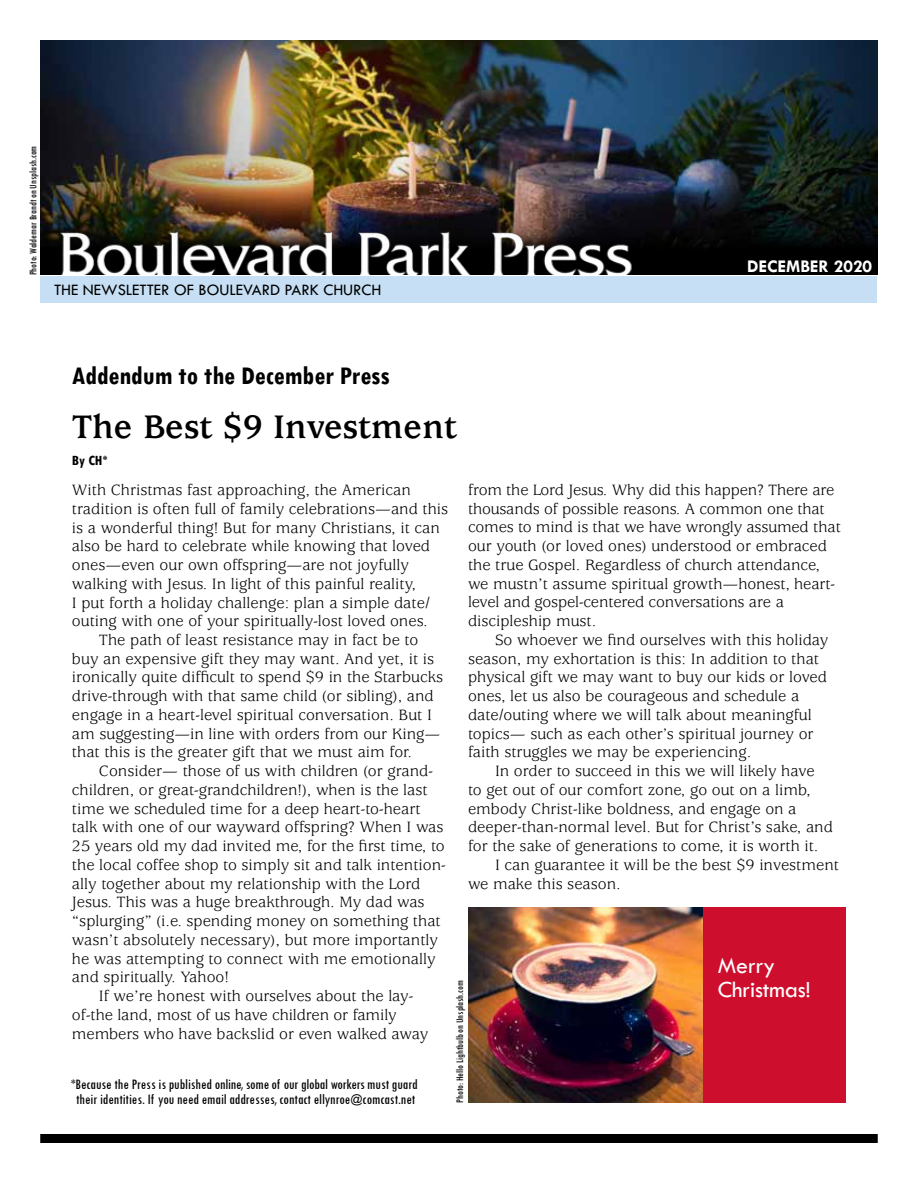
<style>
.page{position:relative;width:918px;height:1188px;background:#fff}
.page>*{position:absolute;margin:0;border:0;box-sizing:border-box;transform-origin:0 0}
.t1{font:700 36px "Usherwood Std";color:#000}
.t2{font:700 condensed 27px "Tw Cen";color:#000}
.t3{font:24px/24px "Tw Cen";letter-spacing:-.01em;color:#fff}
.t4{font:700 18px "Tw Cen";color:#fff}
.t5{font:16.5px/18.8px "Usherwood Std";color:#000}
.t6{font:16.5px "Tw Cen";color:#000}
.t7{font:condensed 15px/15px "Tw Cen";color:#000;text-align:center}
.t8{font:700 condensed 15px "Tw Cen";color:#000}
.t9{font:condensed 10.5px "Tw Cen";color:#000}
.s1{font-size:12px}
</style>
<div class="page">
<img style="left:40px;top:40px;width:838px;height:80px">
<img style="left:40px;top:120px;width:838px;height:155px">
<div style="left:40px;top:1134px;width:838px;height:9px;background:#000"></div>
<div style="left:40px;top:276px;width:838px;height:27px;background:#c7dff4"></div>
<img style="left:468px;top:907px;width:235px;height:196px">
<div style="left:703px;top:907px;width:143px;height:196px;background:#ce0e2d"></div>
<p class="t9" style="left:28px;top:275px;width:131px;rotate:-90deg">Photo: Waldemar Brandt on Unsplash.com</p>
<p class="t6" style="left:54px;top:281px;width:329px">THE NEWSLETTER OF BOULEVARD PARK CHURCH</p>
<p class="t4" style="left:747px;top:256px;width:127px">DECEMBER 2020</p>
<h2 class="t2" style="left:72px;top:362px;width:319px">Addendum to the December Press</h2>
<h1 class="t1" style="left:72px;top:407px;width:386px">The Best $9 Investment</h1>
<p class="t8" style="left:72px;top:453px;width:37px">By CH*</p>
<p class="t5" style="left:72px;top:481px;width:340px">With Christmas fast approaching, the American</p>
<p class="t5" style="left:72px;top:500px;width:378px">tradition is often full of family celebrations—and this</p>
<p class="t5" style="left:72px;top:519px;width:369px">is a wonderful thing! But for many Christians, it can</p>
<p class="t5" style="left:72px;top:537px;width:360px">also be hard to celebrate while knowing that loved</p>
<p class="t5" style="left:72px;top:556px;width:339px">ones—even our own offspring—are not joyfully</p>
<p class="t5" style="left:72px;top:575px;width:346px">walking with Jesus. In light of this painful reality,</p>
<p class="t5" style="left:72px;top:594px;width:359px">I put forth a holiday challenge: plan a simple date/</p>
<p class="t5" style="left:72px;top:612px;width:357px">outing with one of your spiritually-lost loved ones.</p>
<p class="t5" style="left:99px;top:631px;width:321px">The path of least resistance may in fact be to</p>
<p class="t5" style="left:72px;top:650px;width:364px">buy an expensive gift they may want. And yet, it is</p>
<p class="t5" style="left:72px;top:669px;width:373px">ironically quite difficult to spend $9 in the Starbucks</p>
<p class="t5" style="left:72px;top:687px;width:363px">drive-through with that same child (or sibling), and</p>
<p class="t5" style="left:72px;top:706px;width:361px">engage in a heart-level spiritual conversation. But I</p>
<p class="t5" style="left:72px;top:725px;width:370px">am suggesting—in line with orders from our King—</p>
<p class="t5" style="left:72px;top:744px;width:342px">that this is the greater gift that we must aim for.</p>
<p class="t5" style="left:99px;top:762px;width:335px">Consider— those of us with children (or grand-</p>
<p class="t5" style="left:72px;top:781px;width:357px">children, or great-grandchildren!), when is the last</p>
<p class="t5" style="left:72px;top:800px;width:350px">time we scheduled time for a deep heart-to-heart</p>
<p class="t5" style="left:72px;top:819px;width:373px">talk with one of our wayward offspring? When I was</p>
<p class="t5" style="left:72px;top:837px;width:374px">25 years old my dad invited me, for the first time, to</p>
<p class="t5" style="left:72px;top:856px;width:375px">the local coffee shop to simply sit and talk intention-</p>
<p class="t5" style="left:72px;top:875px;width:350px">ally together about my relationship with the Lord</p>
<p class="t5" style="left:72px;top:894px;width:354px">Jesus. This was a huge breakthrough. My dad was</p>
<p class="t5" style="left:72px;top:912px;width:370px">“splurging” (i.e. spending money on something that</p>
<p class="t5" style="left:72px;top:931px;width:368px">wasn’t absolutely necessary), but more importantly</p>
<p class="t5" style="left:72px;top:950px;width:365px">he was attempting to connect with me emotionally</p>
<p class="t5" style="left:72px;top:968px;width:158px">and spiritually. Yahoo!</p>
<p class="t5" style="left:99px;top:987px;width:316px">If we’re honest with ourselves about the lay-</p>
<p class="t5" style="left:72px;top:1006px;width:326px">of-the land, most of us have children or family</p>
<p class="t5" style="left:72px;top:1025px;width:358px">members who have backslid or even walked away</p>
<p class="t7" style="left:71px;top:1077px;width:348px">*Because the Press is published online, some of our global workers must guard their identities. If you need email addresses, contact ellynroe<span class="s1">@</span>comcast.net</p>
<p class="t5" style="left:468px;top:481px;width:375px">from the Lord Jesus. Why did this happen? There are thousands of possible reasons. A common one that comes to mind is that we have wrongly assumed that our youth (or loved ones) understood or embraced the true Gospel. Regardless of church attendance, we mustn’t assume spiritual growth—honest, heart&shy;level and gospel-centered conversations are a discipleship must.</p>
<p class="t5" style="left:468px;top:631px;width:362px;text-indent:27px">So whoever we find ourselves with this holiday season, my exhortation is this: In addition to that physical gift we may want to buy our kids or loved ones, let us also be courageous and schedule a date/outing where we will talk about meaningful topics— such as each other’s spiritual journey or faith struggles we may be experiencing.</p>
<p class="t5" style="left:495px;top:762px;width:321px">In order to succeed in this we will likely have</p>
<p class="t5" style="left:468px;top:781px;width:344px">to get out of our comfort zone, go out on a limb,</p>
<p class="t5" style="left:468px;top:800px;width:330px">embody Christ-like boldness, and engage on a</p>
<p class="t5" style="left:468px;top:818px;width:366px">deeper-than-normal level. But for Christ’s sake, and</p>
<p class="t5" style="left:468px;top:837px;width:352px">for the sake of generations to come, it is worth it.</p>
<p class="t5" style="left:495px;top:856px;width:346px">I can guarantee it will be the best $9 investment</p>
<p class="t5" style="left:468px;top:875px;width:154px">we make this season.</p>
<p class="t9" style="left:454px;top:1103px;width:124px;rotate:-90deg">Photo: Hello Lightbulb on Unsplash.com</p>
<h3 class="t3" style="left:718px;top:954px;width:95px">Merry<br>Christmas!</h3>
</div>
